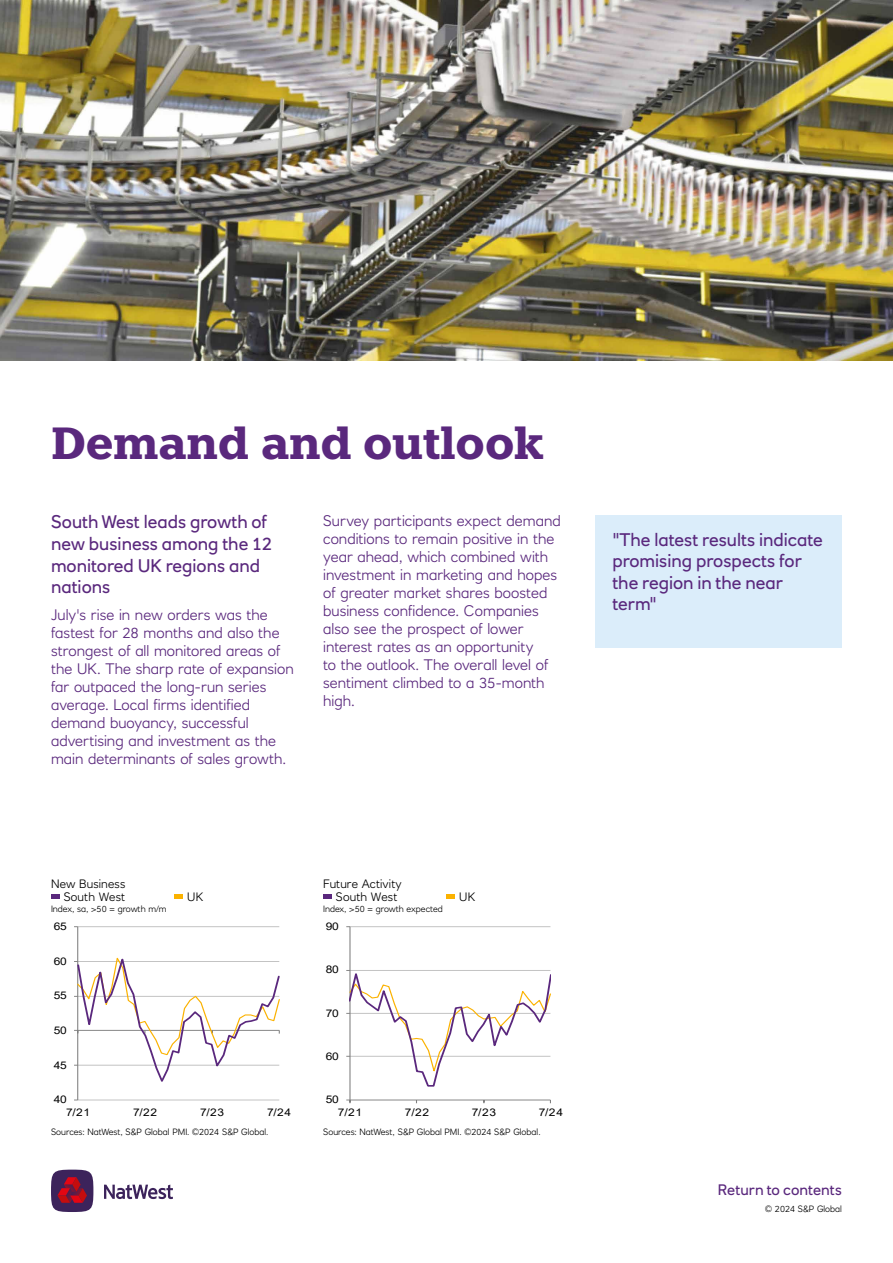
<style>
.page{position:relative;width:893px;height:1263px;background:#fff}
.page>*{position:absolute;margin:0;border:0;box-sizing:border-box;transform-origin:0 0}
.t1{font:700 45px "Knile";letter-spacing:-.01em;color:#5a287d}
.Intro{font:18px/21.6px "RN House Sans";color:#5a287d}
.Body_copy{font:300 15px/18px "RN House Sans";color:#5a287d}
.t2{font:15px "RN House Sans";letter-spacing:.005em;color:#5a287d}
.t3{font:300 12px "RN House Sans";letter-spacing:.01em;color:#000}
.t4{font:10.5px "Arial";letter-spacing:-.02em;color:#000;scale:1.14 1}
.t5{font:300 9px "RN House Sans";color:#000}
</style>
<div class="page">
<div style="left:51px;top:1169px;width:42px;height:43px;background:#3c235b;border-radius:50%"></div>
<svg style="left:104px;top:1184px;width:69px;height:15px"></svg>
<svg style="left:57px;top:1177px;width:30px;height:26px"></svg>
<svg style="left:51px;top:894px;width:9px;height:4px"></svg>
<svg style="left:174px;top:894px;width:9px;height:4px"></svg>
<hr style="left:78px;top:1100px;width:201px;height:1px;background:#bfbfbf">
<hr style="left:78px;top:926px;width:201px;height:1px;background:#bfbfbf">
<hr style="left:77px;top:927px;width:1px;height:173px;background:#7f7f7f">
<svg style="left:74px;top:952px;width:206px;height:133px"></svg>
<img style="left:0;top:0;width:893px;height:360px">
<hr style="left:350px;top:926px;width:200px;height:1px;background:#bfbfbf">
<hr style="left:350px;top:927px;width:1px;height:173px;background:#7f7f7f">
<hr style="left:350px;top:1099px;width:200px;height:1px;background:#7f7f7f">
<svg style="left:346px;top:1099px;width:5px;height:4px"></svg>
<svg style="left:346px;top:966px;width:205px;height:121px"></svg>
<svg style="left:323px;top:894px;width:9px;height:4px"></svg>
<svg style="left:446px;top:894px;width:9px;height:4px"></svg>
<div style="left:595px;top:515px;width:247px;height:132px;background:#dbedfa"></div>
<h1 class="t1" style="left:51px;top:414px;width:494px">Demand and outlook</h1>
<p class="Intro" style="left:51px;top:511px;width:223px">South West leads growth of new business among the 12 monitored UK regions and nations</p>
<p class="Body_copy" style="left:51px;top:605px;width:244px">July's rise in new orders was the fastest for 28 months and also the strongest of all monitored areas of the UK. The sharp rate of expansion far outpaced the long-run series average. Local firms identified demand buoyancy, successful advertising and investment as the main determinants of sales growth.</p>
<p class="Body_copy" style="left:323px;top:512px;width:239px">Survey participants expect demand conditions to remain positive in the year ahead, which combined with investment in marketing and hopes of greater market shares boosted business confidence. Companies also see the prospect of lower interest rates as an opportunity<br>to the outlook. The overall level of sentiment climbed to a 35-month high.</p>
<p class="t3" style="left:51px;top:876px;width:76px">New Business</p>
<p class="t5" style="left:51px;top:904px;width:117px">Index, sa, &gt;50 = growth m/m</p>
<p class="t3" style="left:64px;top:889px;width:63px">South West</p>
<p class="t3" style="left:187px;top:889px;width:18px">UK</p>
<p class="t4" style="left:54px;top:919px;width:13px">65</p>
<p class="t4" style="left:54px;top:954px;width:13px">60</p>
<p class="t4" style="left:54px;top:988px;width:13px">55</p>
<p class="t4" style="left:54px;top:1023px;width:13px">50</p>
<p class="t4" style="left:54px;top:1057px;width:13px">45</p>
<p class="t4" style="left:54px;top:1092px;width:13px">40</p>
<p class="t4" style="left:66px;top:1105px;width:23px">7/21</p>
<p class="t4" style="left:133px;top:1105px;width:23px">7/22</p>
<p class="t4" style="left:200px;top:1105px;width:23px">7/23</p>
<p class="t4" style="left:267px;top:1105px;width:23px">7/24</p>
<p class="t5" style="left:51px;top:1127px;width:219px">Sources: NatWest, S&amp;P Global PMI. ©2024 S&amp;P Global.</p>
<p class="t3" style="left:323px;top:876px;width:80px">Future Activity</p>
<p class="t3" style="left:336px;top:889px;width:63px">South West</p>
<p class="t5" style="left:323px;top:904px;width:121px">Index, &gt;50 = growth expected</p>
<p class="t4" style="left:326px;top:919px;width:13px">90</p>
<p class="t4" style="left:326px;top:962px;width:13px">80</p>
<p class="t4" style="left:326px;top:1006px;width:13px">70</p>
<p class="t4" style="left:326px;top:1049px;width:13px">60</p>
<p class="t4" style="left:326px;top:1092px;width:13px">50</p>
<p class="t3" style="left:459px;top:889px;width:18px">UK</p>
<p class="t4" style="left:338px;top:1105px;width:23px">7/21</p>
<p class="t4" style="left:405px;top:1105px;width:23px">7/22</p>
<p class="t4" style="left:472px;top:1105px;width:23px">7/23</p>
<p class="t4" style="left:539px;top:1105px;width:23px">7/24</p>
<p class="t5" style="left:323px;top:1127px;width:219px">Sources: NatWest, S&amp;P Global PMI. ©2024 S&amp;P Global.</p>
<p class="Intro" style="left:612px;top:528px;width:212px">"The latest results indicate promising prospects for the region in the near term"</p>
<p class="t2" style="left:718px;top:1180px;width:126px">Return to contents</p>
<p class="t5" style="left:765px;top:1203px;width:78px">© 2024 S&amp;P Global</p>
</div>
